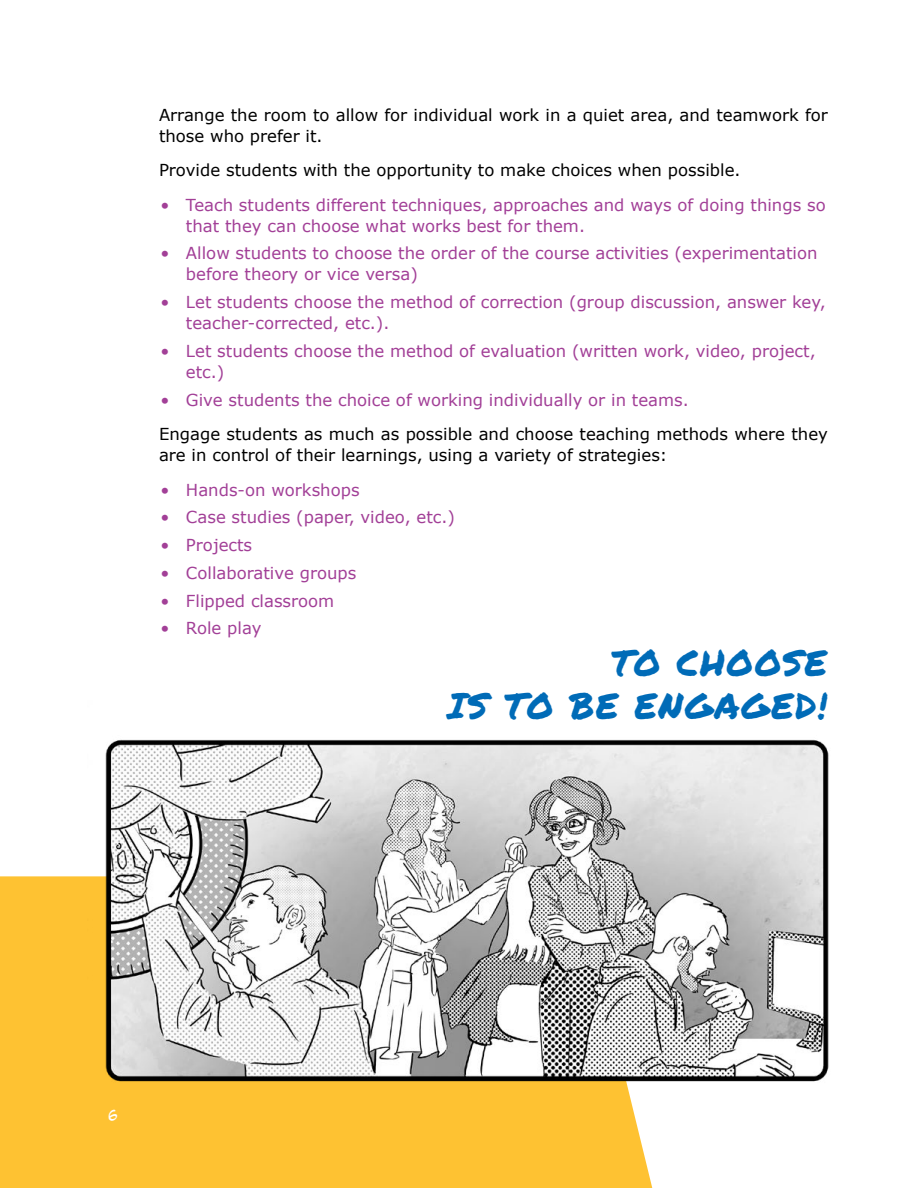
<style>
.page{position:relative;width:918px;height:1188px;background:#fff}
.page>*{position:absolute;margin:0;border:0;box-sizing:border-box;transform-origin:0 0}
.t1{font:36px/43.2px "Permanent Marker";letter-spacing:.04em;color:#006bb7;text-align:right}
.t2{font:18px "Might Makes Right BB";color:#fff}
.t3{font:16.5px/21px "Verdana";color:#a23f97}
.t4{font:16.5px/21px "Verdana";color:#000}
</style>
<div class="page">
<div style="left:0;top:876px;width:652px;height:312px;background:#fec232"></div>
<img style="left:88px;top:739px;width:741px;height:432px">
<p class="t4" style="left:159px;top:104px;width:671px">Arrange the room to allow for individual work in a quiet area, and teamwork for those who prefer it.</p>
<p class="t4" style="left:159px;top:160px;width:583px">Provide students with the opportunity to make choices when possible.</p>
<p class="t3" style="left:186px;top:194px;width:641px;text-indent:-25px">• Teach students different techniques, approaches and ways of doing things so that they can choose what works best for them.</p>
<p class="t3" style="left:186px;top:243px;width:633px;text-indent:-25px">• Allow students to choose the order of the course activities (experimentation before theory or vice versa)</p>
<p class="t3" style="left:186px;top:292px;width:641px;text-indent:-25px">• Let students choose the method of correction (group discussion, answer key, teacher-corrected, etc.).</p>
<p class="t3" style="left:186px;top:341px;width:631px;text-indent:-25px">• Let students choose the method of evaluation (written work, video, project, etc.)</p>
<p class="t3" style="left:161px;top:389px;width:530px">• Give students the choice of working individually or in teams.</p>
<p class="t4" style="left:159px;top:424px;width:671px">Engage students as much as possible and choose teaching methods where they are in control of their learnings, using a variety of strategies:</p>
<p class="t3" style="left:161px;top:479px;width:201px">• Hands-on workshops</p>
<p class="t3" style="left:161px;top:507px;width:296px">• Case studies (paper, video, etc.)</p>
<p class="t3" style="left:161px;top:535px;width:93px">• Projects</p>
<p class="t3" style="left:161px;top:563px;width:197px">• Collaborative groups</p>
<p class="t3" style="left:161px;top:590px;width:175px">• Flipped classroom</p>
<p class="t3" style="left:161px;top:618px;width:103px">• Role play</p>
<h1 class="t1" style="left:448px;top:640px;width:381px">TO CHOOSE<br>IS TO BE ENGAGED!</h1>
<p class="t2" style="left:108px;top:1106px;width:11px">6</p>
</div>
